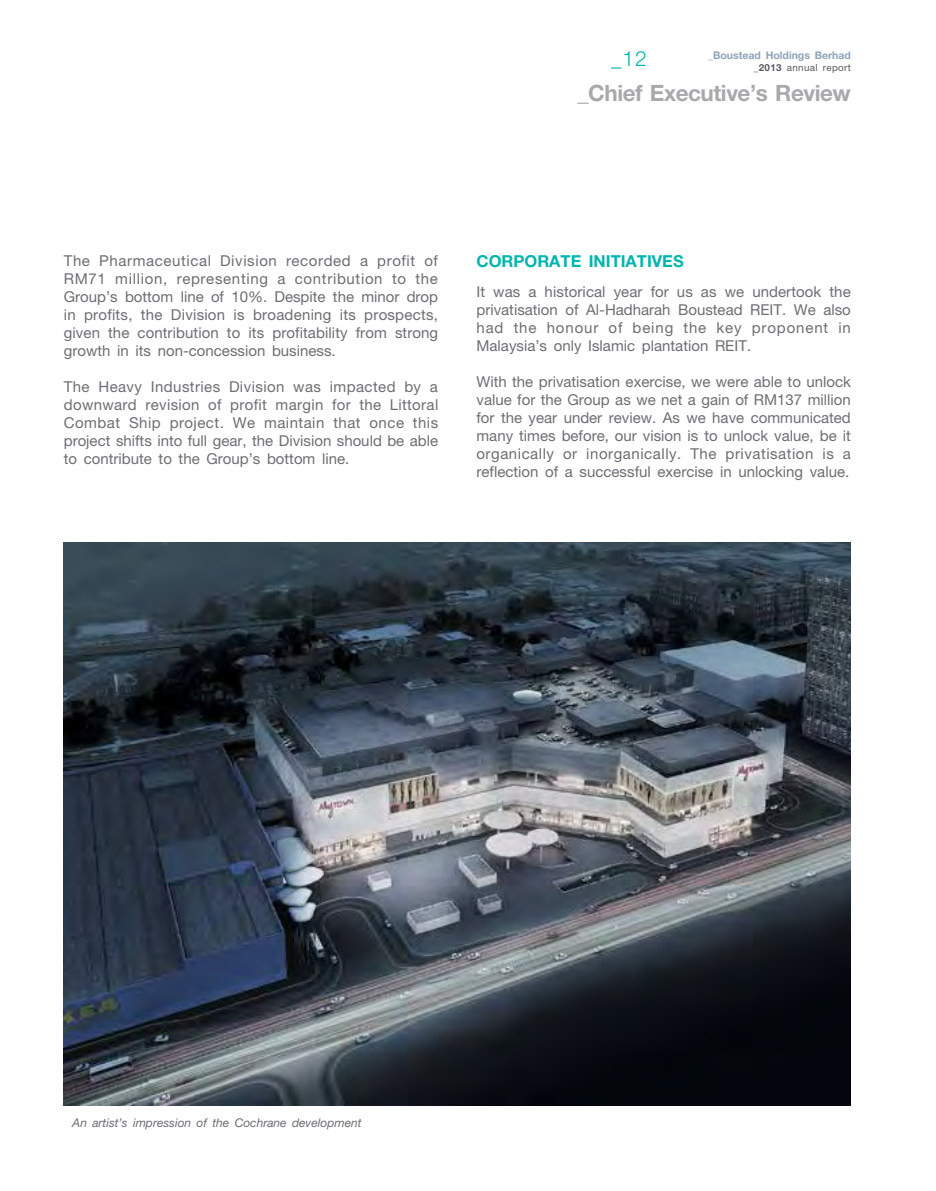
<style>
.page{position:relative;width:936px;height:1191px;background:#fff}
.page>*{position:absolute;margin:0;border:0;box-sizing:border-box;transform-origin:0 0}
.t1{font:700 22.5px "Helvetica Neue LT Std";color:#a7a9ac}
.t2{font:300 21px "Helvetica Neue LT Std";color:#00b5af}
.t3{font:700 16.5px "Helvetica Neue LT Std";color:#00b5af}
.t4{font:15px/18px "Helvetica Neue LT Std";color:#6d6e71;text-align:justify}
.t5{font:italic 12px "Helvetica Neue LT Std";color:#6d6e71}
.t6{font:700 10.5px "Helvetica Neue LT Std";color:#8ea4b9}
.t7{font:9.75px "Helvetica Neue LT Std";letter-spacing:.04em;color:#58595b}
.s1{font-weight:700}
</style>
<div class="page">
<img style="left:64px;top:542px;width:786px;height:564px">
<p class="t6" style="left:707px;top:48px;width:144px">_Boustead Holdings Berhad</p>
<h2 class="t2" style="left:611px;top:46px;width:37px">_12</h2>
<p class="t7" style="left:753px;top:61px;width:99px"><span class="s1">_2013</span> annual report</p>
<h1 class="t1" style="left:577px;top:79px;width:275px">_Chief Executive’s Review</h1>
<p class="t4" style="left:64px;top:251px;width:376px">The Pharmaceutical Division recorded a profit of RM71 million, representing a contribution to the Group’s bottom line of 10%. Despite the minor drop in profits, the Division is broadening its prospects, given the contribution to its profitability from strong growth in its non-concession business.</p>
<p class="t4" style="left:64px;top:377px;width:376px">The Heavy Industries Division was impacted by a downward revision of profit margin for the Littoral Combat Ship project. We maintain that once this project shifts into full gear, the Division should be able to contribute to the Group’s bottom line.</p>
<p class="t3" style="left:476px;top:251px;width:13px">Corpora</p>
<p class="t3" style="left:560px;top:251px;width:125px">te Initiatives</p>
<p class="t4" style="left:476px;top:282px;width:376px">It was a historical year for us as we undertook the privatisation of Al-Hadharah Boustead REIT. We also had the honour of being the key proponent in Malaysia’s only Islamic plantation REIT.</p>
<p class="t4" style="left:476px;top:372px;width:376px">With the privatisation exercise, we were able to unlock value for the Group as we net a gain of RM137 million for the year under review. As we have communicated many times before, our vision is to unlock value, be it organically or inorganically. The privatisation is a reflection of a successful exercise in unlocking value.</p>
<p class="t5" style="left:72px;top:1115px;width:291px">An artist’s impression of the Cochrane development</p>
</div>
